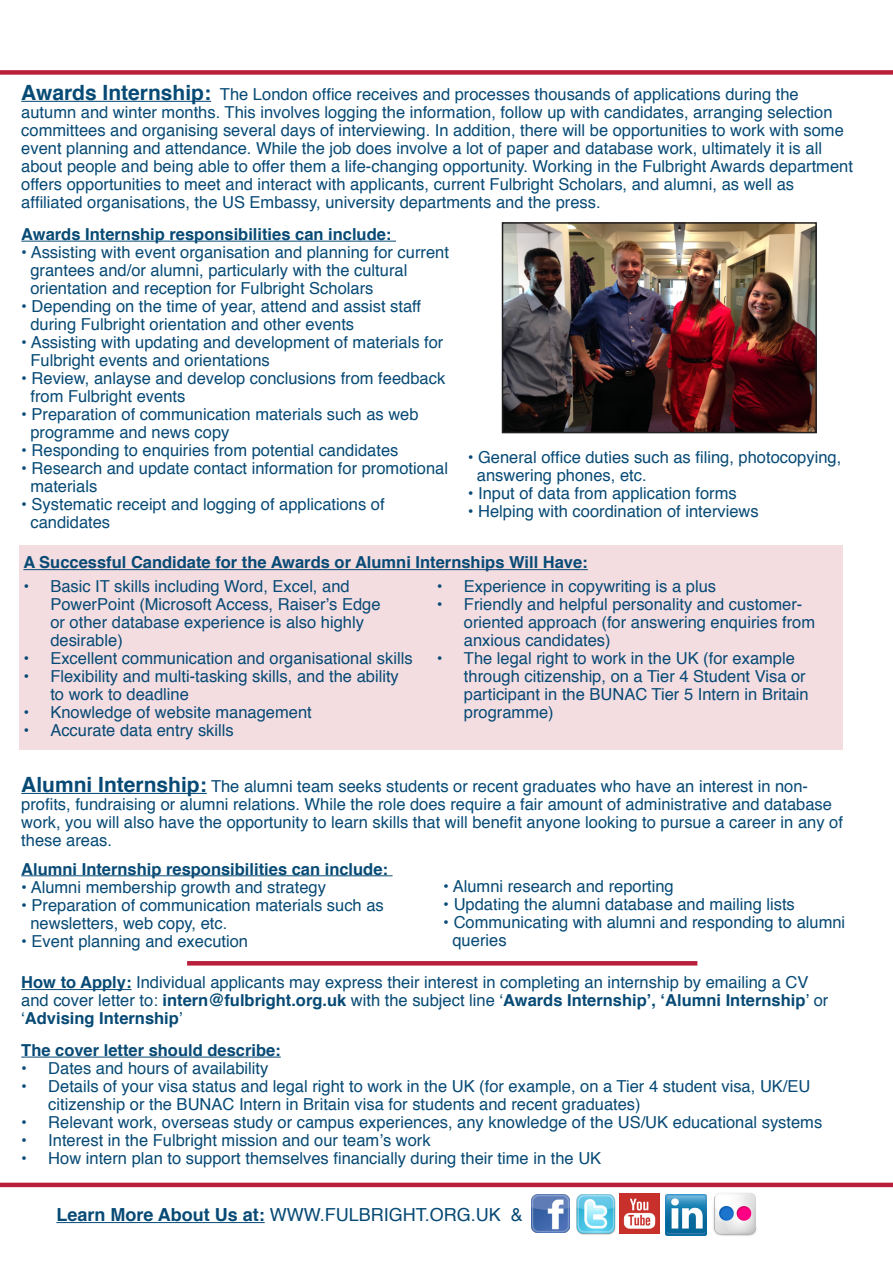
<style>
.page{position:relative;width:893px;height:1263px;background:#fff}
.page>*{position:absolute;margin:0;border:0;box-sizing:border-box;transform-origin:0 0}
.t1{font:18px "Helvetica";color:#074a75}
.t2{font:16.5px/18px "Helvetica";color:#074a75}
.t3{font:700 16.5px "Helvetica";color:#074a75}
.s1{font-weight:700;font-size:21px}
.s2{font-weight:700}
</style>
<div class="page">
<div style="left:19px;top:545px;width:823px;height:204px;background:#f4dde1"></div>
<div style="left:0;top:70px;width:893px;height:5px;background:#b91e3a"></div>
<hr style="left:21px;top:101px;width:190px;height:1px;background:#074a75">
<hr style="left:21px;top:241px;width:375px;height:1px;background:#074a75">
<hr style="left:21px;top:793px;width:186px;height:1px;background:#074a75">
<hr style="left:21px;top:875px;width:372px;height:1px;background:#074a75">
<hr style="left:0;top:1183px;width:893px;height:4px;background:#b91e3a">
<hr style="left:21px;top:989px;width:111px;height:1px;background:#074a75">
<hr style="left:21px;top:1057px;width:260px;height:1px;background:#074a75">
<hr style="left:56px;top:1222px;width:209px;height:1px;background:#074a75">
<img style="left:531px;top:1194px;width:39px;height:39px">
<img style="left:576px;top:1194px;width:40px;height:41px">
<img style="left:619px;top:1193px;width:41px;height:40px">
<img style="left:665px;top:1194px;width:41px;height:41px">
<img style="left:713px;top:1193px;width:44px;height:43px">
<svg style="left:187px;top:961px;width:510px;height:4px;background:#ba213d"></svg>
<img style="left:505px;top:225px;width:309px;height:205px">
<div style="left:502px;top:222px;width:315px;height:211px;border:2px solid #231f20"></div>
<hr style="left:23px;top:569px;width:565px;height:1px;background:#074a75">
<p class="t2" style="left:21px;top:85px;width:833px"><span class="s1">Awards Internship:</span> The London office receives and processes thousands of applications during the autumn and winter months. This involves logging the information, follow up with candidates, arranging selection committees and organising several days of interviewing. In addition, there will be opportunities to work with some event planning and attendance. While the job does involve a lot of paper and database work, ultimately it is all about people and being able to offer them a life-changing opportunity. Working in the Fulbright Awards department offers opportunities to meet and interact with applicants, current Fulbright Scholars, and alumni, as well as affiliated organisations, the US Embassy, university departments and the press.</p>
<p class="t3" style="left:21px;top:221px;width:372px">Awards Internship responsibilities can include:</p>
<p class="t2" style="left:21px;top:244px;width:429px">• Assisting with event organisation and planning for current</p>
<p class="t2" style="left:30px;top:262px;width:378px">grantees and/or alumni, particularly with the cultural</p>
<p class="t2" style="left:30px;top:280px;width:344px">orientation and reception for Fulbright Scholars</p>
<p class="t2" style="left:21px;top:298px;width:401px">• Depending on the time of year, attend and assist staff</p>
<p class="t2" style="left:30px;top:316px;width:325px">during Fulbright orientation and other events</p>
<p class="t2" style="left:21px;top:334px;width:424px">• Assisting with updating and development of materials for</p>
<p class="t2" style="left:30px;top:352px;width:241px">Fulbright events and orientations</p>
<p class="t2" style="left:21px;top:370px;width:425px">• Review, anlayse and develop conclusions from feedback</p>
<p class="t2" style="left:30px;top:388px;width:156px">from Fulbright events</p>
<p class="t2" style="left:21px;top:406px;width:399px">• Preparation of communication materials such as web</p>
<p class="t2" style="left:30px;top:424px;width:200px">programme and news copy</p>
<p class="t2" style="left:21px;top:442px;width:379px">• Responding to enquiries from potential candidates</p>
<p class="t2" style="left:21px;top:460px;width:428px">• Research and update contact information for promotional</p>
<p class="t2" style="left:30px;top:478px;width:68px">materials</p>
<p class="t2" style="left:21px;top:496px;width:365px">• Systematic receipt and logging of applications of</p>
<p class="t2" style="left:30px;top:514px;width:81px">candidates</p>
<p class="t2" style="left:468px;top:449px;width:375px">• General office duties such as filing, photocopying,</p>
<p class="t2" style="left:477px;top:467px;width:171px">answering phones, etc.</p>
<p class="t2" style="left:468px;top:485px;width:270px">• Input of data from application forms</p>
<p class="t2" style="left:468px;top:503px;width:292px">• Helping with coordination of interviews</p>
<p class="t3" style="left:23px;top:549px;width:566px">A Successful Candidate for the Awards or Alumni Internships Will Have:</p>
<p class="t2" style="left:437px;top:577px;width:281px">• Experience in copywriting is a plus</p>
<p class="t2" style="left:464px;top:595px;width:353px;text-indent:-27px">• Friendly and helpful personality and customer&shy;oriented approach (for answering enquiries from anxious candidates)</p>
<p class="t2" style="left:464px;top:649px;width:346px;text-indent:-27px">• The legal right to work in the UK (for example through citizenship, on a Tier 4 Student Visa or participant in the BUNAC Tier 5 Intern in Britain programme)</p>
<p class="t2" style="left:50px;top:577px;width:332px;text-indent:-27px">• Basic IT skills including Word, Excel, and PowerPoint (Microsoft Access, Raiser’s Edge or other database experience is also highly desirable)</p>
<p class="t2" style="left:23px;top:649px;width:391px">• Excellent communication and organisational skills</p>
<p class="t2" style="left:50px;top:667px;width:350px;text-indent:-27px">• Flexibility and multi-tasking skills, and the ability to work to deadline</p>
<p class="t2" style="left:23px;top:703px;width:290px">• Knowledge of website management</p>
<p class="t2" style="left:23px;top:721px;width:212px">• Accurate data entry skills</p>
<p class="t2" style="left:21px;top:777px;width:823px"><span class="s1">Alumni Internship:</span> The alumni team seeks students or recent graduates who have an interest in non&shy;profits, fundraising or alumni relations. While the role does require a fair amount of administrative and database work, you will also have the opportunity to learn skills that will benefit anyone looking to pursue a career in any of these areas.</p>
<p class="t3" style="left:21px;top:855px;width:368px">Alumni Internship responsibilities can include:</p>
<p class="t2" style="left:21px;top:878px;width:306px">• Alumni membership growth and strategy</p>
<p class="t2" style="left:21px;top:896px;width:364px">• Preparation of communication materials such as</p>
<p class="t2" style="left:30px;top:914px;width:198px">newsletters, web copy, etc.</p>
<p class="t2" style="left:21px;top:932px;width:228px">• Event planning and execution</p>
<p class="t2" style="left:21px;top:974px;width:809px"><span class="s2">How to Apply:</span> Individual applicants may express their interest in completing an internship by emailing a CV and cover letter to: <span class="s2">intern@fulbright.org.uk</span> with the subject line ‘<span class="s2">Awards Internship’, ‘Alumni Internship</span>’ or ‘<span class="s2">Advising Internship</span>’</p>
<p class="t3" style="left:21px;top:1037px;width:261px">The cover letter should describe:</p>
<p class="t2" style="left:21px;top:1059px;width:249px">• Dates and hours of availability</p>
<p class="t2" style="left:48px;top:1077px;width:764px;text-indent:-27px">• Details of your visa status and legal right to work in the UK (for example, on a Tier 4 student visa, UK/EU citizenship or the BUNAC Intern in Britain visa for students and recent graduates)</p>
<p class="t2" style="left:21px;top:1113px;width:802px">• Relevant work, overseas study or campus experiences, any knowledge of the US/UK educational systems</p>
<p class="t2" style="left:21px;top:1131px;width:411px">• Interest in the Fulbright mission and our team’s work</p>
<p class="t2" style="left:21px;top:1149px;width:581px">• How intern plan to support themselves financially during their time in the UK</p>
<p class="t2" style="left:443px;top:877px;width:232px">• Alumni research and reporting</p>
<p class="t2" style="left:443px;top:895px;width:353px">• Updating the alumni database and mailing lists</p>
<p class="t2" style="left:443px;top:913px;width:403px">• Communicating with alumni and responding to alumni</p>
<p class="t2" style="left:452px;top:931px;width:56px">queries</p>
<p class="t1" style="left:56px;top:1201px;width:468px"><span class="s2">Learn More About Us at:</span> WWW.FULBRIGHT.ORG.UK &amp;</p>
</div>
